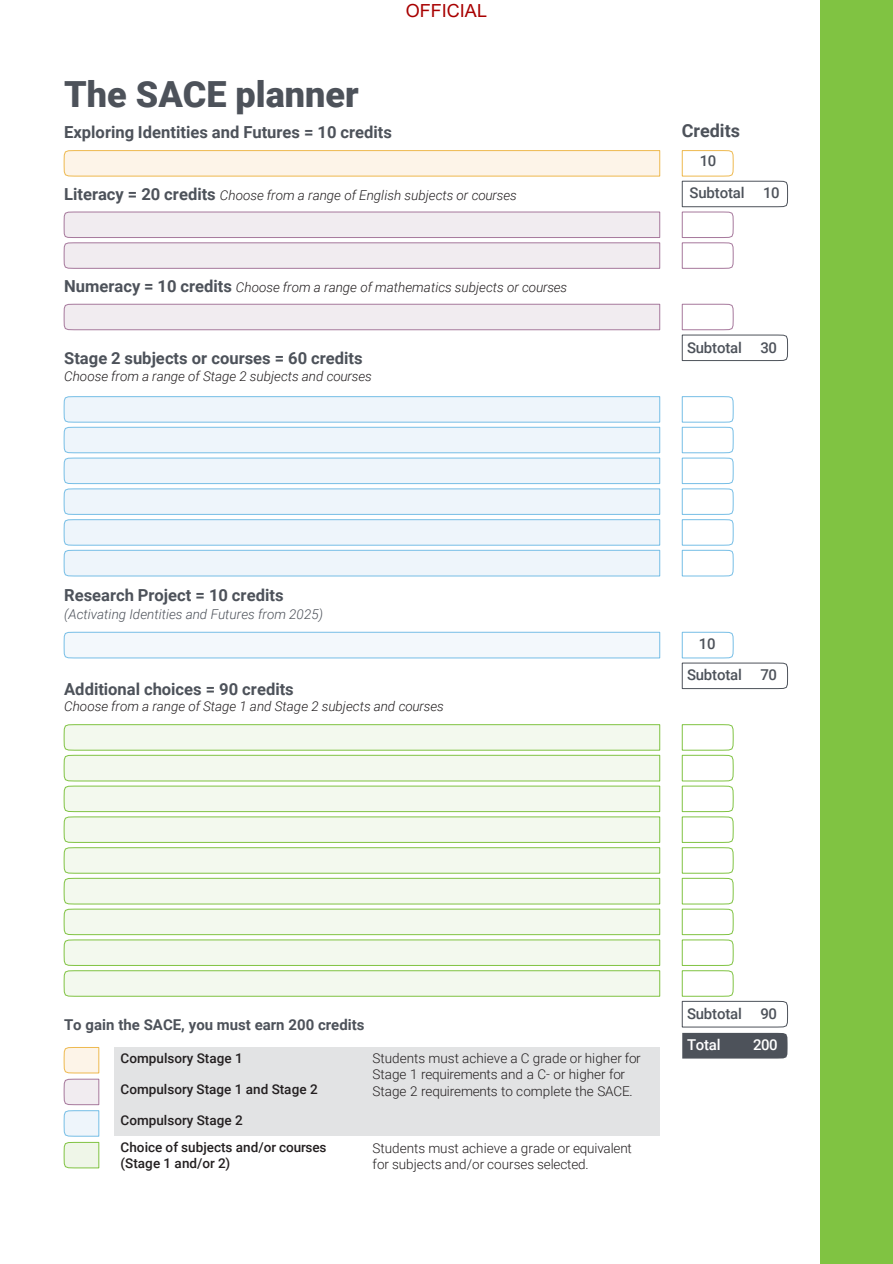
<style>
.page{position:relative;width:893px;height:1264px;background:#fff}
.page>*{position:absolute;margin:0;border:0;box-sizing:border-box;transform-origin:0 0}
.t1{font:900 36px "Roboto";color:#4d525a}
.t2{font:18px "Arial";color:#a80000}
.t3{font:700 18px "Roboto";color:#4d525a}
.t4{font:700 16.5px "Roboto";color:#4d525a}
.t5{font:500 15px "Roboto";letter-spacing:-.015em;color:#4d525a}
.t6{font:700 15px "Roboto";color:#4d525a}
.t7{font:500 15px "Roboto";letter-spacing:-.015em;color:#fff}
.t8{font:italic 300 13.5px "Roboto";color:#231f20}
.t9{font:300 13.5px/16.2px "Roboto";color:#231f20}
.t10{font:500 13.5px/16.2px "Roboto";color:#231f20}
.t11{font:italic 300 13.5px "Roboto";color:#4d525a}
.s1{font-weight:700;font-style:normal;font-size:16.5px;color:#4d525a}
</style>
<div class="page">
<div style="left:820px;top:0;width:72px;height:1263px;background:#80c342"></div>
<div style="left:114px;top:1047px;width:546px;height:88px;background:#e2e3e4"></div>
<svg style="left:63px;top:150px;width:597px;height:27px;background:#fbefdc"></svg>
<svg style="left:63px;top:211px;width:597px;height:58px;background:#ece5eb"></svg>
<svg style="left:63px;top:303px;width:597px;height:27px;background:#ece4ea"></svg>
<svg style="left:63px;top:396px;width:597px;height:180px;background:#e7f2fa"></svg>
<svg style="left:63px;top:631px;width:597px;height:27px"></svg>
<svg style="left:63px;top:724px;width:597px;height:272px;background:#ecf6e4"></svg>
<svg style="left:681px;top:150px;width:107px;height:119px"></svg>
<svg style="left:681px;top:303px;width:107px;height:58px"></svg>
<svg style="left:681px;top:396px;width:52px;height:180px"></svg>
<svg style="left:681px;top:631px;width:107px;height:58px"></svg>
<svg style="left:681px;top:724px;width:107px;height:334px"></svg>
<svg style="left:63px;top:1047px;width:37px;height:121px;background:#ecede6"></svg>
<h2 class="t2" style="left:406px;top:-1px;width:83px">OFFICIAL</h2>
<h1 class="t1" style="left:64px;top:69px;width:296px">The SACE planner</h1>
<h1 class="t4" style="left:64px;top:120px;width:329px">Exploring Identities and Futures = 10 credits</h1>
<p class="t3" style="left:681px;top:118px;width:60px">Credits</p>
<p class="t5" style="left:699px;top:150px;width:18px">10</p>
<p class="t8" style="left:64px;top:186px;width:454px"><span class="s1">Literacy = 20 credits</span> Choose from a range of English subjects or courses</p>
<p class="t5" style="left:689px;top:182px;width:92px">Subtotal 10</p>
<p class="t8" style="left:64px;top:278px;width:504px"><span class="s1">Numeracy = 10 credits</span> Choose from a range of mathematics subjects or courses</p>
<p class="t4" style="left:64px;top:347px;width:300px">Stage 2 subjects or courses = 60 credits</p>
<p class="t8" style="left:64px;top:366px;width:309px">Choose from a range of Stage 2 subjects and courses</p>
<p class="t4" style="left:64px;top:583px;width:221px">Research Project = 10 credits</p>
<p class="t11" style="left:64px;top:605px;width:260px">(Activating Identities and Futures from 2025)</p>
<p class="t4" style="left:64px;top:677px;width:231px">Additional choices = 90 credits</p>
<p class="t8" style="left:64px;top:696px;width:381px">Choose from a range of Stage 1 and Stage 2 subjects and courses</p>
<p class="t5" style="left:687px;top:337px;width:92px">Subtotal 30</p>
<p class="t5" style="left:698px;top:633px;width:18px">10</p>
<p class="t5" style="left:687px;top:664px;width:92px">Subtotal 70</p>
<p class="t6" style="left:64px;top:1014px;width:302px">To gain the SACE, you must earn 200 credits</p>
<p class="t10" style="left:121px;top:1049px;width:124px">Compulsory Stage 1</p>
<p class="t10" style="left:121px;top:1080px;width:199px">Compulsory Stage 1 and Stage 2</p>
<p class="t10" style="left:121px;top:1111px;width:124px">Compulsory Stage 2</p>
<p class="t10" style="left:121px;top:1137px;width:207px">Choice of subjects and/or courses (Stage 1 and/or 2)</p>
<p class="t9" style="left:372px;top:1049px;width:270px">Students must achieve a C grade or higher for<br>Stage 1 requirements and a C- or higher for<br>Stage 2 requirements to complete the SACE.</p>
<p class="t9" style="left:372px;top:1138px;width:261px">Students must achieve a grade or equivalent</p>
<p class="t9" style="left:372px;top:1155px;width:218px">for subjects and/or courses selected.</p>
<p class="t5" style="left:687px;top:1002px;width:92px">Subtotal 90</p>
<p class="t7" style="left:687px;top:1034px;width:35px">Total</p>
<p class="t7" style="left:753px;top:1034px;width:26px">200</p>
</div>
